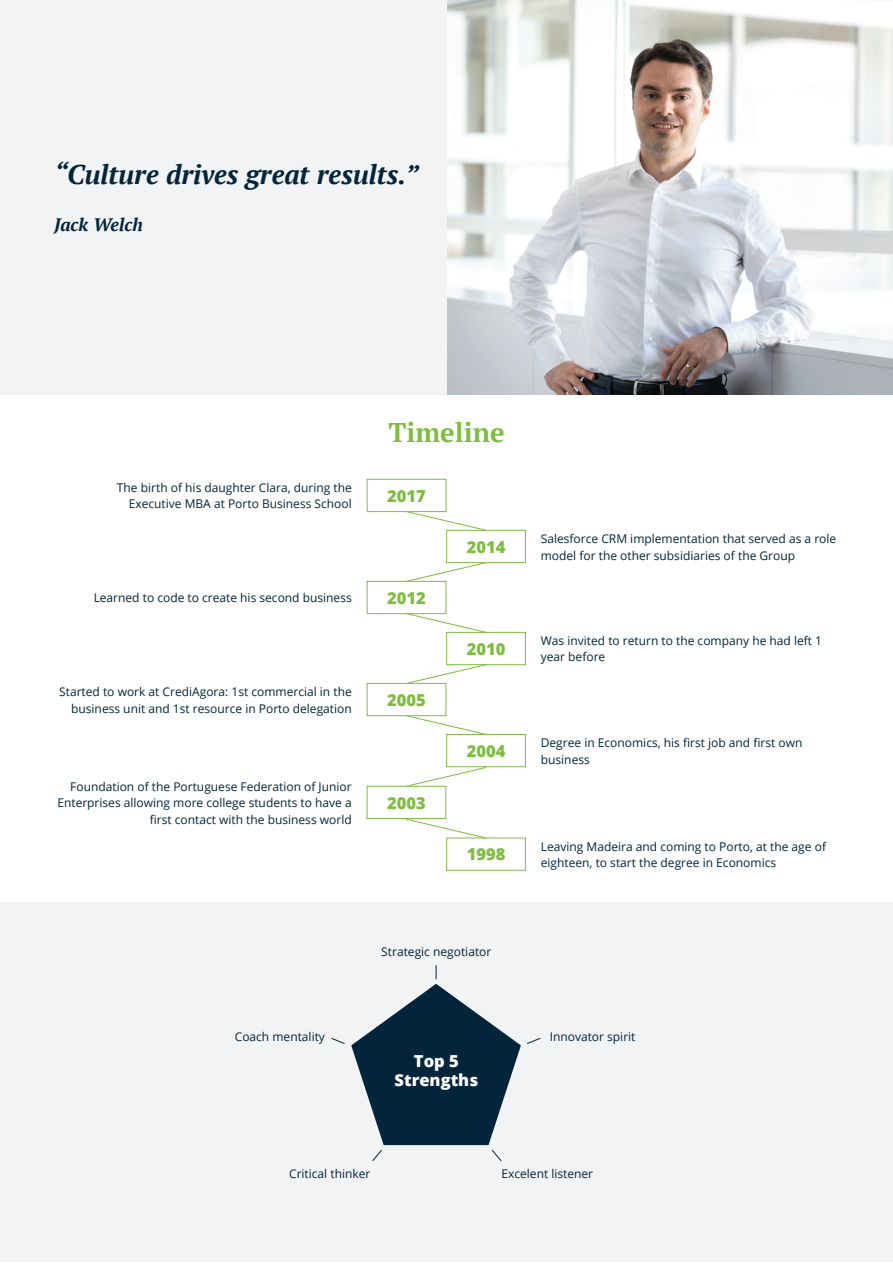
<style>
.page{position:relative;width:893px;height:1263px;background:#fff}
.page>*{position:absolute;margin:0;border:0;box-sizing:border-box;transform-origin:0 0}
.t1{font:italic 700 27px "PT Serif";color:#03253c}
.t2{font:700 27px "PT Serif";color:#7fbd41}
.t3{font:italic 700 18px "PT Serif";color:#03253c}
.t4{font:800 16.5px "Open Sans";color:#7fbd41}
.t5{font:800 16.5px/18.6px "Open Sans";color:#fff;text-align:center}
.t6{font:12px/16.5px "Open Sans";color:#03253c}
</style>
<div class="page">
<img style="left:446px;top:0;width:447px;height:394px">
<div style="left:0;top:0;width:446px;height:394px;background:#f2f3f4"></div>
<div style="left:367px;top:479px;width:79px;height:33px;border:1px solid #7fbd41"></div>
<div style="left:446px;top:530px;width:80px;height:33px;border:1px solid #7fbd41"></div>
<div style="left:367px;top:581px;width:79px;height:33px;border:1px solid #7fbd41"></div>
<div style="left:446px;top:632px;width:80px;height:33px;border:1px solid #7fbd41"></div>
<div style="left:367px;top:683px;width:79px;height:33px;border:1px solid #7fbd41"></div>
<div style="left:367px;top:786px;width:79px;height:33px;border:1px solid #7fbd41"></div>
<div style="left:446px;top:734px;width:80px;height:33px;border:1px solid #7fbd41"></div>
<div style="left:446px;top:838px;width:80px;height:33px;border:1px solid #7fbd41"></div>
<svg style="left:406px;top:511px;width:81px;height:20px"></svg>
<svg style="left:406px;top:613px;width:81px;height:20px"></svg>
<svg style="left:406px;top:715px;width:81px;height:20px"></svg>
<svg style="left:406px;top:818px;width:81px;height:21px"></svg>
<svg style="left:406px;top:562px;width:81px;height:20px"></svg>
<svg style="left:406px;top:664px;width:81px;height:20px"></svg>
<svg style="left:406px;top:766px;width:81px;height:21px"></svg>
<div style="left:0;top:901px;width:893px;height:360px;background:#f2f3f4"></div>
<svg style="left:331px;top:965px;width:210px;height:197px"></svg>
<h1 class="t1" style="left:54px;top:157px;width:366px">“Culture drives great results.”</h1>
<h2 class="t3" style="left:54px;top:213px;width:90px">Jack Welch</h2>
<p class="t6" style="left:117px;top:479px;width:236px;text-align:right">The birth of his daughter Clara, during the<br>Executive MBA at Porto Business School</p>
<p class="t6" style="left:94px;top:589px;width:260px">Learned to code to create his second business</p>
<p class="t6" style="left:59px;top:683px;width:294px;text-align:right">Started to work at CrediAgora: 1st commercial in the business unit and 1st resource in Porto delegation</p>
<p class="t6" style="left:57px;top:778px;width:296px;text-align:right">Foundation of the Portuguese Federation of Junior<br>Enterprises allowing more college students to have a first contact with the business world</p>
<h1 class="t2" style="left:388px;top:414px;width:118px">Timeline</h1>
<h3 class="t4" style="left:387px;top:483px;width:40px">2017</h3>
<h3 class="t4" style="left:387px;top:585px;width:40px">2012</h3>
<h3 class="t4" style="left:387px;top:687px;width:40px">2005</h3>
<h3 class="t4" style="left:387px;top:790px;width:40px">2003</h3>
<h3 class="t4" style="left:467px;top:534px;width:40px">2014</h3>
<h3 class="t4" style="left:467px;top:636px;width:40px">2010</h3>
<h3 class="t4" style="left:467px;top:738px;width:40px">2004</h3>
<h3 class="t4" style="left:467px;top:842px;width:40px">1998</h3>
<p class="t6" style="left:235px;top:1028px;width:92px">Coach mentality</p>
<p class="t6" style="left:381px;top:943px;width:112px">Strategic negotiator</p>
<h3 class="t5" style="left:395px;top:1051px;width:85px">Top 5<br>Strengths</h3>
<p class="t6" style="left:541px;top:530px;width:297px">Salesforce CRM implementation that served as a role model for the other subsidiaries of the Group</p>
<p class="t6" style="left:541px;top:632px;width:283px">Was invited to return to the company he had left 1 year before</p>
<p class="t6" style="left:541px;top:734px;width:263px">Degree in Economics, his first job and first own business</p>
<p class="t6" style="left:541px;top:838px;width:287px">Leaving Madeira and coming to Porto, at the age of eighteen, to start the degree in Economics</p>
<p class="t6" style="left:550px;top:1028px;width:87px">Innovator spirit</p>
<p class="t6" style="left:289px;top:1165px;width:83px">Critical thinker</p>
<p class="t6" style="left:501px;top:1165px;width:93px">Excelent listener</p>
</div>
